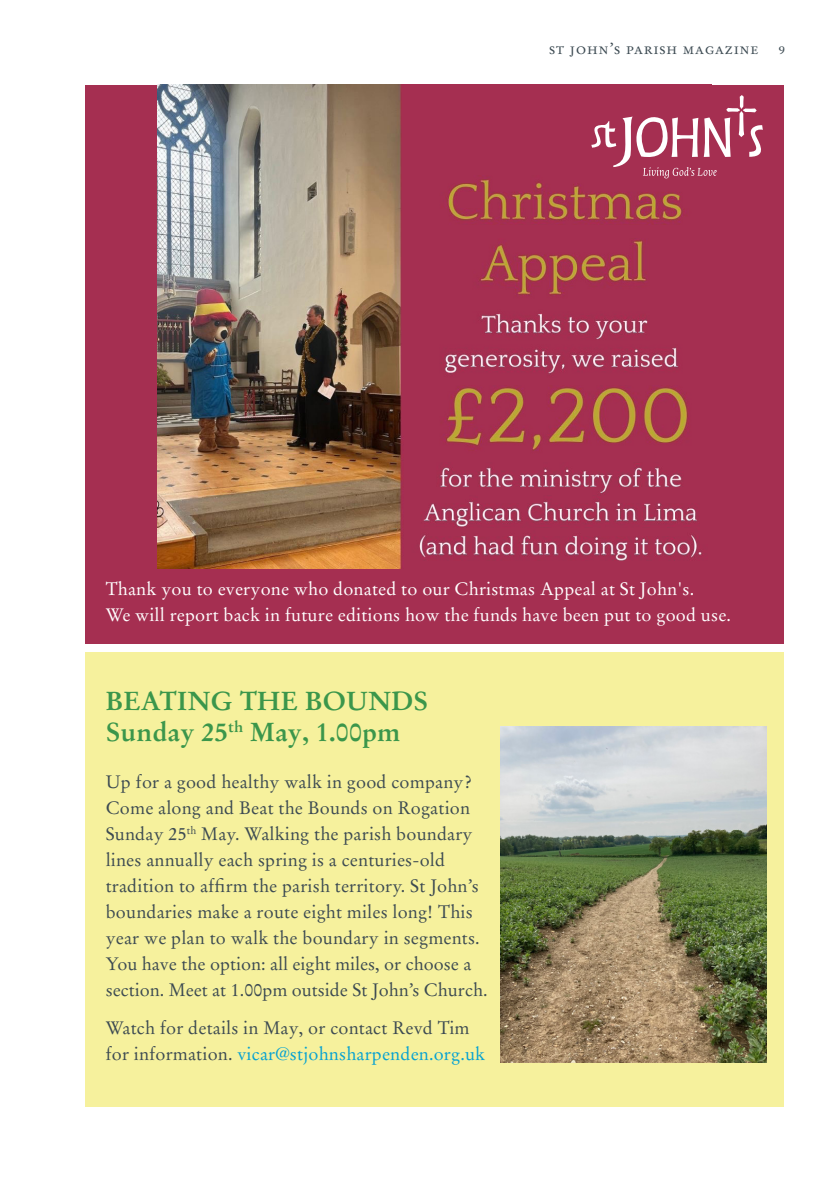
<style>
.page{position:relative;width:840px;height:1191px;background:#fff}
.page>*{position:absolute;margin:0;border:0;box-sizing:border-box;transform-origin:0 0}
.t1{font:700 26px/31.2px "Stempel Garamond LT Pro";letter-spacing:.01em;color:#3b964b}
.t2{font:18px/26px "Stempel Garamond LT Pro";letter-spacing:.01em;color:#3c4a52}
.t3{font:18px/26px "Stempel Garamond LT Pro";letter-spacing:.01em;color:#fff}
.t4{font:16px "Stempel Garamond LT Pro";letter-spacing:.05em;color:#3c4a52}
.s1{color:#05a1d2}
</style>
<div class="page">
<hr style="left:0;top:0;width:1px;height:1191px;background:#eaf6fe">
<div style="left:85px;top:85px;width:697px;height:553px;background:#a52f51"></div>
<img style="left:157px;top:85px;width:545px;height:484px">
<div style="left:85px;top:569px;width:697px;height:74px;background:#a52f51"></div>
<div style="left:401px;top:88px;width:381px;height:348px;background:#a52f51"></div>
<img style="left:447px;top:178px;width:236px;height:47px">
<img style="left:479px;top:240px;width:168px;height:55px">
<img style="left:434px;top:386px;width:267px;height:67px">
<img style="left:441px;top:313px;width:237px;height:61px">
<div style="left:85px;top:652px;width:697px;height:454px;background:#f6f19d"></div>
<img style="left:500px;top:726px;width:266px;height:336px">
<svg style="left:591px;top:95px;width:172px;height:83px"></svg>
<p class="t4" style="left:549px;top:38px;width:210px">st john’s parish magazine</p>
<p class="t4" style="left:778px;top:38px;width:8px">9</p>
<p class="t3" style="left:106px;top:575px;width:626px">Thank you to everyone who donated to our Christmas Appeal at St John's.<br>We will report back in future editions how the funds have been put to good use.</p>
<h1 class="t1" style="left:106px;top:685px;width:323px">BEATING THE BOUNDS<br>Sunday 25<sup>th</sup> May, 1.00pm</h1>
<p class="t2" style="left:106px;top:769px;width:383px">Up for a good healthy walk in good company?<br>Come along and Beat the Bounds on Rogation Sunday 25<sup>th</sup> May. Walking the parish boundary lines annually each spring is a centuries-old tradition to affirm the parish territory. St John’s boundaries make a route eight miles long! This year we plan to walk the boundary in segments.<br>You have the option: all eight miles, or choose a section. Meet at 1.00pm outside St John’s Church.</p>
<p class="t2" style="left:106px;top:1015px;width:381px">Watch for details in May, or contact Revd Tim for information. <span class="s1">vicar@stjohnsharpenden.org.uk</span></p>
</div>
